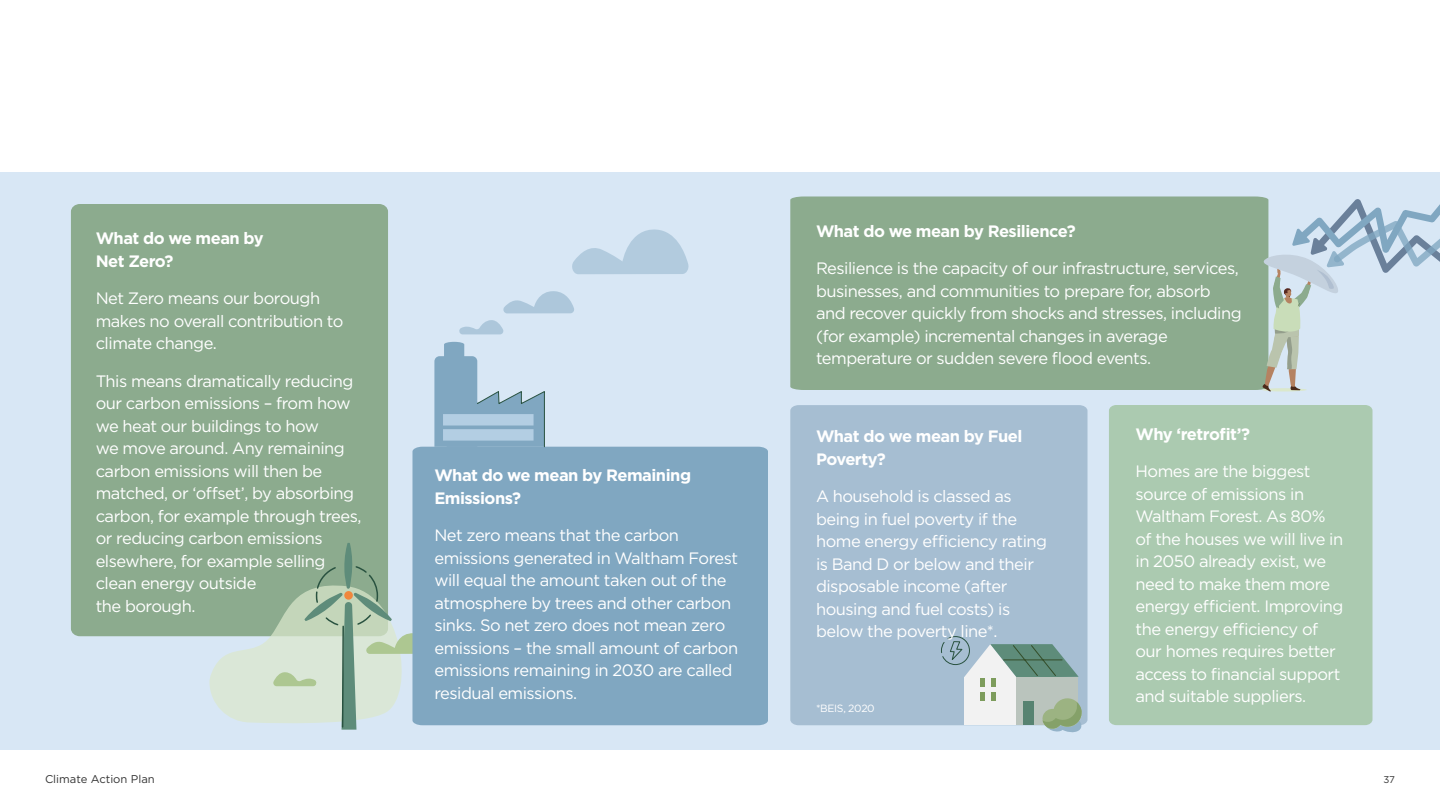
<style>
.page{position:relative;width:1440px;height:810px;background:#fff}
.page>*{position:absolute;margin:0;border:0;box-sizing:border-box;transform-origin:0 0}
.t1{font:16.5px/22.5px "Gotham";letter-spacing:-.03em;color:#fff}
.t2{font:700 16.5px/22.5px "Gotham";letter-spacing:-.03em;color:#fff}
.t3{font:11.25px "Gotham";color:#333}
.t4{font:10.5px "Gotham";letter-spacing:-.03em;color:#fff}
.t5{font:9.75px "Gotham";color:#333}
</style>
<div class="page">
<div style="left:0;top:172px;width:1440px;height:578px;background:#d8e7f5"></div>
<div style="left:71px;top:204px;width:317px;height:432px;background:#8cab8e"></div>
<svg style="left:209px;top:543px;width:224px;height:187px"></svg>
<div style="left:790px;top:405px;width:298px;height:320px;background:#a6bed2"></div>
<div style="left:964px;top:677px;width:53px;height:48px;background:#f2f2f2"></div>
<div style="left:1017px;top:677px;width:61px;height:48px;background:#bac4bd"></div>
<div style="left:980px;top:679px;width:5px;height:8px;background:#7d9c5c"></div>
<div style="left:991px;top:679px;width:5px;height:8px;background:#7d9c5c"></div>
<div style="left:980px;top:692px;width:5px;height:8px;background:#7d9c5c"></div>
<div style="left:991px;top:692px;width:5px;height:8px;background:#7d9c5c"></div>
<svg style="left:941px;top:636px;width:138px;height:41px;background:#93afb1"></svg>
<svg style="left:1041px;top:697px;width:42px;height:36px"></svg>
<div style="left:1023px;top:701px;width:11px;height:24px;background:#578371"></div>
<div style="left:790px;top:196px;width:476px;height:194px;background:#8cab8e"></div>
<div style="left:1109px;top:405px;width:263px;height:320px;background:#abcab0"></div>
<svg style="left:1261px;top:198px;width:179px;height:194px"></svg>
<div style="left:412px;top:447px;width:356px;height:278px;background:#80a7c1"></div>
<svg style="left:459px;top:320px;width:45px;height:14px"></svg>
<svg style="left:434px;top:342px;width:111px;height:106px"></svg>
<svg style="left:503px;top:291px;width:71px;height:22px"></svg>
<div style="left:443px;top:414px;width:91px;height:12px;background:#b3cee3"></div>
<div style="left:443px;top:429px;width:91px;height:12px;background:#b3cee3"></div>
<svg style="left:572px;top:229px;width:117px;height:45px"></svg>
<p class="t2" style="left:96px;top:227px;width:170px">What do we mean by<br>Net Zero?</p>
<p class="t1" style="left:96px;top:287px;width:249px">Net Zero means our borough makes no overall contribution to climate change.</p>
<p class="t1" style="left:96px;top:369px;width:267px">This means dramatically reducing our carbon emissions – from how we heat our buildings to how<br>we move around. Any remaining carbon emissions will then be matched, or ‘offset’, by absorbing carbon, for example through trees, or reducing carbon emissions elsewhere, for example selling clean energy outside<br>the borough.</p>
<p class="t2" style="left:434px;top:464px;width:258px">What do we mean by Remaining<br>Emissions?</p>
<p class="t1" style="left:434px;top:524px;width:305px">Net zero means that the carbon emissions generated in Waltham Forest will equal the amount taken out of the atmosphere by trees and other carbon sinks. So net zero does not mean zero emissions – the small amount of carbon emissions remaining in 2030 are called residual emissions.</p>
<p class="t2" style="left:816px;top:220px;width:261px">What do we mean by Resilience?</p>
<p class="t1" style="left:816px;top:257px;width:427px">Resilience is the capacity of our infrastructure, services, businesses, and communities to prepare for, absorb and recover quickly from shocks and stresses, including (for example) incremental changes in average temperature or sudden severe flood events.</p>
<p class="t2" style="left:816px;top:425px;width:208px">What do we mean by Fuel<br>Poverty?</p>
<p class="t1" style="left:816px;top:485px;width:233px">A household is classed as being in fuel poverty if the home energy efficiency rating is Band D or below and their disposable income (after housing and fuel costs) is below the poverty line*.</p>
<p class="t4" style="left:816px;top:702px;width:60px">*BEIS, 2020</p>
<p class="t2" style="left:1136px;top:423px;width:116px">Why ‘retrofit’?</p>
<p class="t1" style="left:1136px;top:460px;width:209px">Homes are the biggest source of emissions in<br>Waltham Forest. As 80% of the houses we will live in in 2050 already exist, we need to make them more energy efficient. Improving the energy efficiency of our homes requires better access to financial support and suitable suppliers.</p>
<p class="t3" style="left:45px;top:772px;width:111px">Climate Action Plan</p>
<p class="t5" style="left:1383px;top:773px;width:13px">37</p>
</div>
